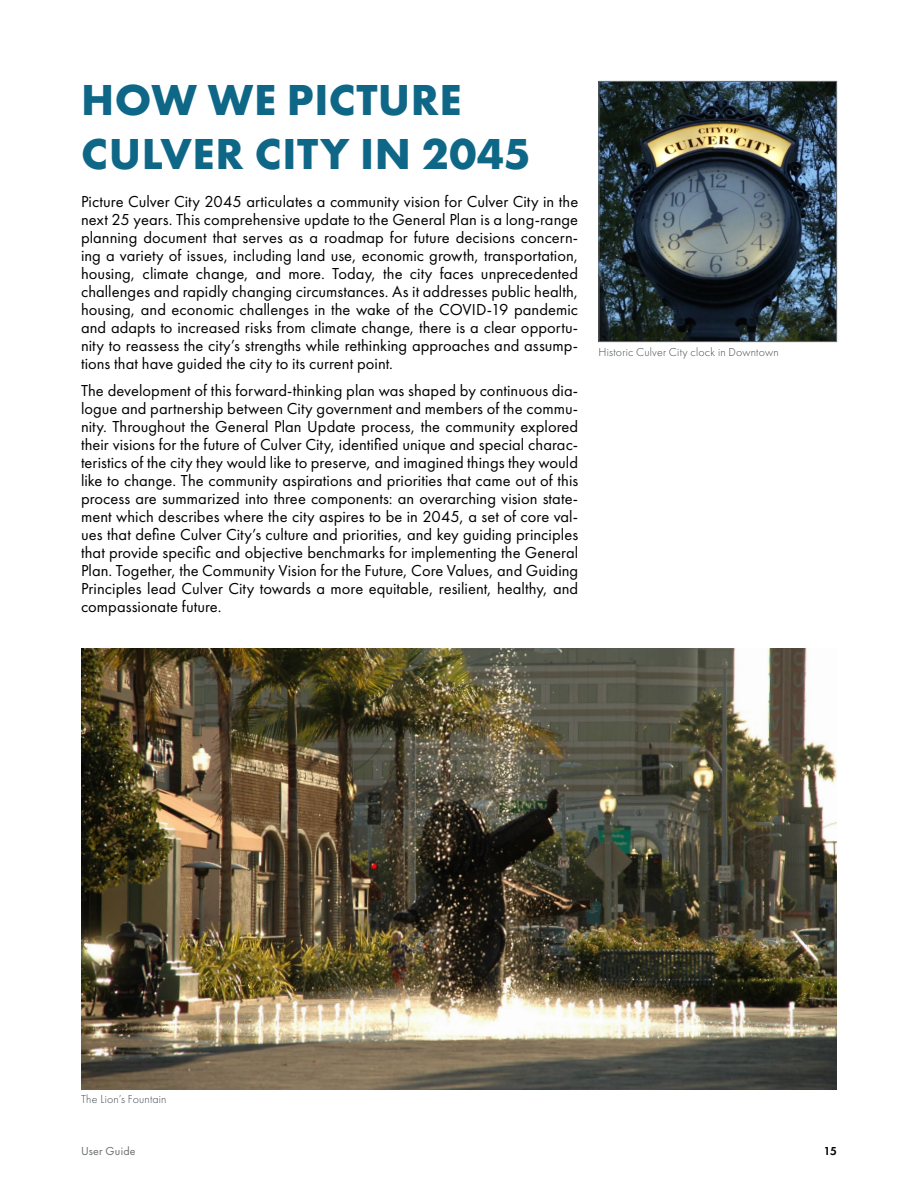
<style>
.page{position:relative;width:918px;height:1188px;background:#fff}
.page>*{position:absolute;margin:0;border:0;box-sizing:border-box;transform-origin:0 0}
.Header_1{font:700 45px/54px "Futura PT";letter-spacing:.01em;color:#0f6787}
.Body_Copy{font:16.5px/18px "Futura PT";letter-spacing:.005em;color:#000;text-align:justify}
.Image_Source{font:300 12px "Futura PT";letter-spacing:.015em;color:#3f474a}
.t1{font:12px "Futura PT";letter-spacing:.015em;color:#696f72}
.t2{font:600 12px "Futura PT";color:#000}
</style>
<div class="page">
<img style="left:81px;top:648px;width:756px;height:442px">
<img style="left:600px;top:83px;width:235px;height:257px">
<div style="left:598px;top:81px;width:239px;height:261px;border:1px solid #696f72"></div>
<h1 class="Header_1" style="left:81px;top:72px;width:451px">HOW WE PICTURE<br>CULVER CITY IN 2045</h1>
<p class="Body_Copy" style="left:81px;top:192px;width:499px">Picture Culver City 2045 articulates a community vision for Culver City in the next 25 years. This comprehensive update to the General Plan is a long-range planning document that serves as a roadmap for future decisions concern&shy;ing a variety of issues, including land use, economic growth, transportation, housing, climate change, and more. Today, the city faces unprecedented challenges and rapidly changing circumstances. As it addresses public health, housing, and economic challenges in the wake of the COVID-19 pandemic and adapts to increased risks from climate change, there is a clear opportu&shy;nity to reassess the city’s strengths while rethinking approaches and assump&shy;tions that have guided the city to its current point.</p>
<p class="Body_Copy" style="left:81px;top:381px;width:499px">The development of this forward-thinking plan was shaped by continuous dia&shy;logue and partnership between City government and members of the commu&shy;nity. Throughout the General Plan Update process, the community explored their visions for the future of Culver City, identified unique and special charac&shy;teristics of the city they would like to preserve, and imagined things they would like to change. The community aspirations and priorities that came out of this process are summarized into three components: an overarching vision state&shy;ment which describes where the city aspires to be in 2045, a set of core val&shy;ues that define Culver City’s culture and priorities, and key guiding principles that provide specific and objective benchmarks for implementing the General Plan. Together, the Community Vision for the Future, Core Values, and Guiding Principles lead Culver City towards a more equitable, resilient, healthy, and compassionate future.</p>
<p class="Image_Source" style="left:598px;top:345px;width:182px">Historic Culver City clock in Downtown</p>
<p class="Image_Source" style="left:81px;top:1092px;width:87px">The Lion’s Fountain</p>
<p class="t1" style="left:81px;top:1143px;width:56px">User Guide</p>
<p class="t2" style="left:824px;top:1143px;width:15px">15</p>
</div>
